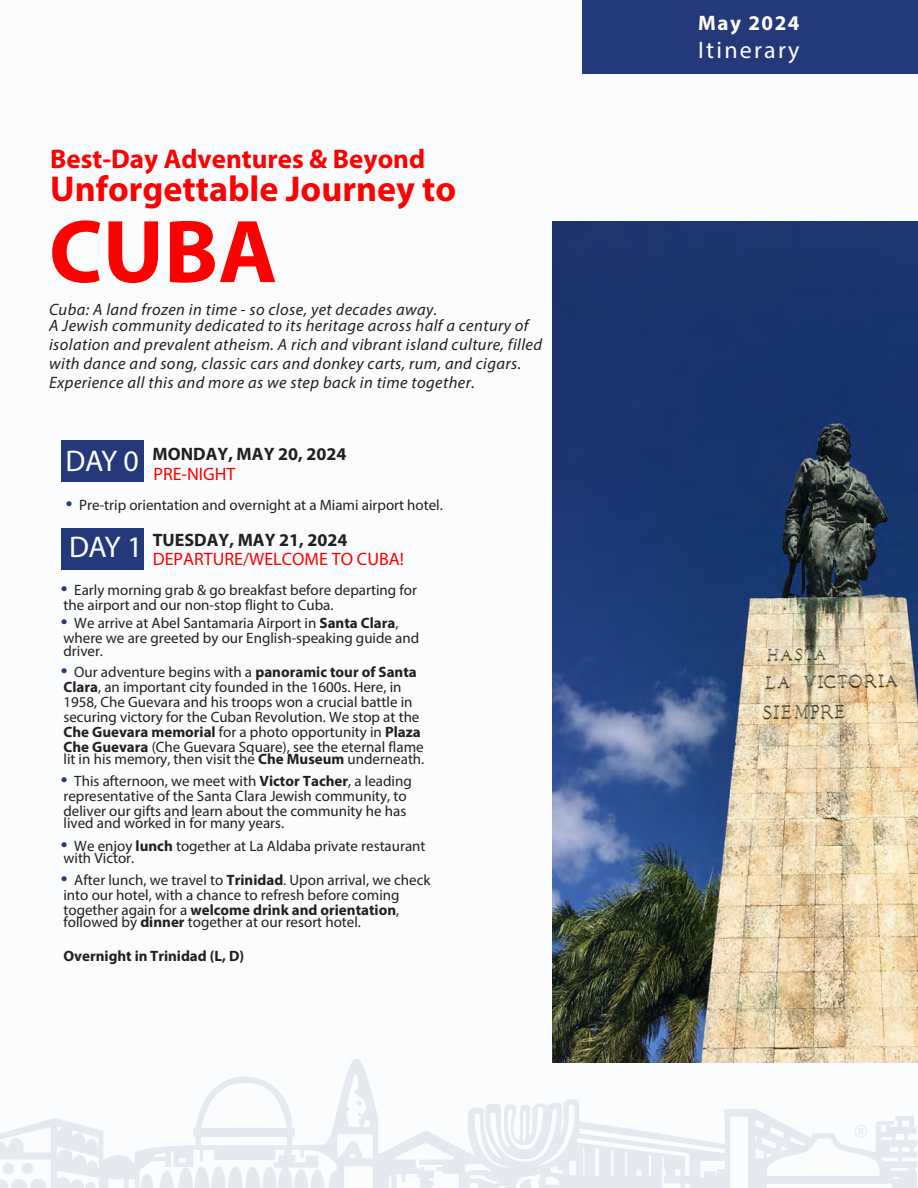
<style>
.page{position:relative;width:918px;height:1188px;background:#fafcfe}
.page>*{position:absolute;margin:0;border:0;box-sizing:border-box;transform-origin:0 0}
.t1{font:700 90px "Myriad Pro";color:#f00}
.t2{font:700 36px "Myriad Pro";color:#f00}
.Day_Shading{font:30px "Myriad Pro";letter-spacing:-.045em;color:#fff}
.t3{font:700 27px "Myriad Pro";color:#f00}
.t4{font:24px "Myriad Pro";letter-spacing:.095em;color:#fff}
.t5{font:700 21px "Myriad Pro";letter-spacing:.07em;color:#fff}
.Day_Tile{font:700 18px/20.2px "Myriad Pro";color:#231f20}
.Day_Tile-2{font:18px "Myriad Pro";color:#f00}
.t6{font:italic 16.5px/18.9px "Myriad Pro";letter-spacing:.025em;color:#231f20}
.t7{font:15px/15px "Myriad Pro";color:#231f20}
.t8{font:700 15px "Myriad Pro";color:#231f20}
.s1{font-weight:400;color:#f00}
.s2{font-size:24px;color:#233979}
.s3{font-weight:700}
</style>
<div class="page">
<img style="left:552px;top:222px;width:366px;height:840px">
<div style="left:582px;top:0;width:336px;height:87px;background:#233979"></div>
<div style="left:569px;top:74px;width:349px;height:113px;background:#fafcfe"></div>
<svg style="left:0;top:1056px;width:917px;height:132px"></svg>
<div style="left:3px;top:1163px;width:11px;height:11px;background:#e4e8ef;border-radius:50%"></div>
<div style="left:22px;top:1163px;width:11px;height:11px;background:#e4e8ef;border-radius:50%"></div>
<svg style="left:356px;top:1100px;width:6px;height:6px"></svg>
<svg style="left:70px;top:1162px;width:4px;height:4px"></svg>
<div style="left:61px;top:440px;width:83px;height:41px;background:#233979"></div>
<div style="left:61px;top:528px;width:83px;height:41px;background:#233979"></div>
<p class="t3" style="left:50px;top:143px;width:376px">Best-Day Adventures &amp; Beyond</p>
<p class="t2" style="left:50px;top:167px;width:408px">Unforgettable Journey to</p>
<p class="t1" style="left:49px;top:198px;width:230px">CUBA</p>
<p class="t6" style="left:49px;top:302px;width:481px;line-height:15.8px">Cuba: A land frozen in time - so close, yet decades away.<br>A Jewish community dedicated to its heritage across half a century of</p>
<p class="t6" style="left:49px;top:335px;width:495px">isolation and prevalent atheism. A rich and vibrant island culture, filled with dance and song, classic cars and donkey carts, rum, and cigars.<br>Experience all this and more as we step back in time together.</p>
<p class="Day_Tile" style="left:153px;top:443px;width:195px">MONDAY, MAY 20, 2024<br><span class="s1">PRE-NIGHT</span></p>
<p class="t7" style="left:66px;top:497px;width:379px"><span class="s2">•</span> Pre-trip orientation and overnight at a Miami airport hotel.</p>
<p class="Day_Shading" style="left:66px;top:443px;width:75px">DAY 0</p>
<p class="Day_Tile" style="left:153px;top:530px;width:196px">TUESDAY, MAY 21, 2024</p>
<p class="Day_Shading" style="left:69px;top:528px;width:75px">DAY 1</p>
<p class="Day_Tile-2" style="left:153px;top:548px;width:253px">DEPARTURE/WELCOME TO CUBA!</p>
<p class="t7" style="left:61px;top:582px;width:358px"><span class="s2">•</span> Early morning grab &amp; go breakfast before departing for the airport and our non-stop flight to Cuba.</p>
<p class="t7" style="left:61px;top:616px;width:360px"><span class="s2">•</span> We arrive at Abel Santamaria Airport in <span class="s3">Santa Clara</span>, where we are greeted by our English-speaking guide and</p>
<p class="t7" style="left:63px;top:643px;width:41px">driver.</p>
<p class="t7" style="left:61px;top:665px;width:364px"><span class="s2">•</span> Our adventure begins with a <span class="s3">panoramic tour of Santa Clara</span>, an important city founded in the 1600s. Here, in 1958, Che Guevara and his troops won a crucial battle in securing victory for the Cuban Revolution. We stop at the <span class="s3">Che Guevara memorial</span> for a photo opportunity in <span class="s3">Plaza Che Guevara</span> (Che Guevara Square), see the eternal flame</p>
<p class="t7" style="left:63px;top:752px;width:362px">lit in his memory, then visit the <span class="s3">Che Museum</span> underneath.</p>
<p class="t7" style="left:61px;top:773px;width:353px"><span class="s2">•</span> This afternoon, we meet with <span class="s3">Victor Tacher</span>, a leading representative of the Santa Clara Jewish community, to deliver our gifts and learn about the community he has</p>
<p class="t7" style="left:63px;top:815px;width:222px">lived and worked in for many years.</p>
<p class="t7" style="left:61px;top:840px;width:366px;line-height:12.1px"><span class="s2">•</span> We enjoy <span class="s3">lunch</span> together at La Aldaba private restaurant with Victor.</p>
<p class="t7" style="left:61px;top:872px;width:371px"><span class="s2">•</span> After lunch, we travel to <span class="s3">Trinidad</span>. Upon arrival, we check into our hotel, with a chance to refresh before coming together again for a <span class="s3">welcome drink and orientation</span>,</p>
<p class="t7" style="left:63px;top:915px;width:299px">followed by <span class="s3">dinner</span> together at our resort hotel.</p>
<p class="t8" style="left:63px;top:947px;width:182px">Overnight in Trinidad (L, D)</p>
<p class="t5" style="left:698px;top:11px;width:103px">May 2024</p>
<p class="t4" style="left:698px;top:35px;width:103px">Itinerary</p>
</div>
